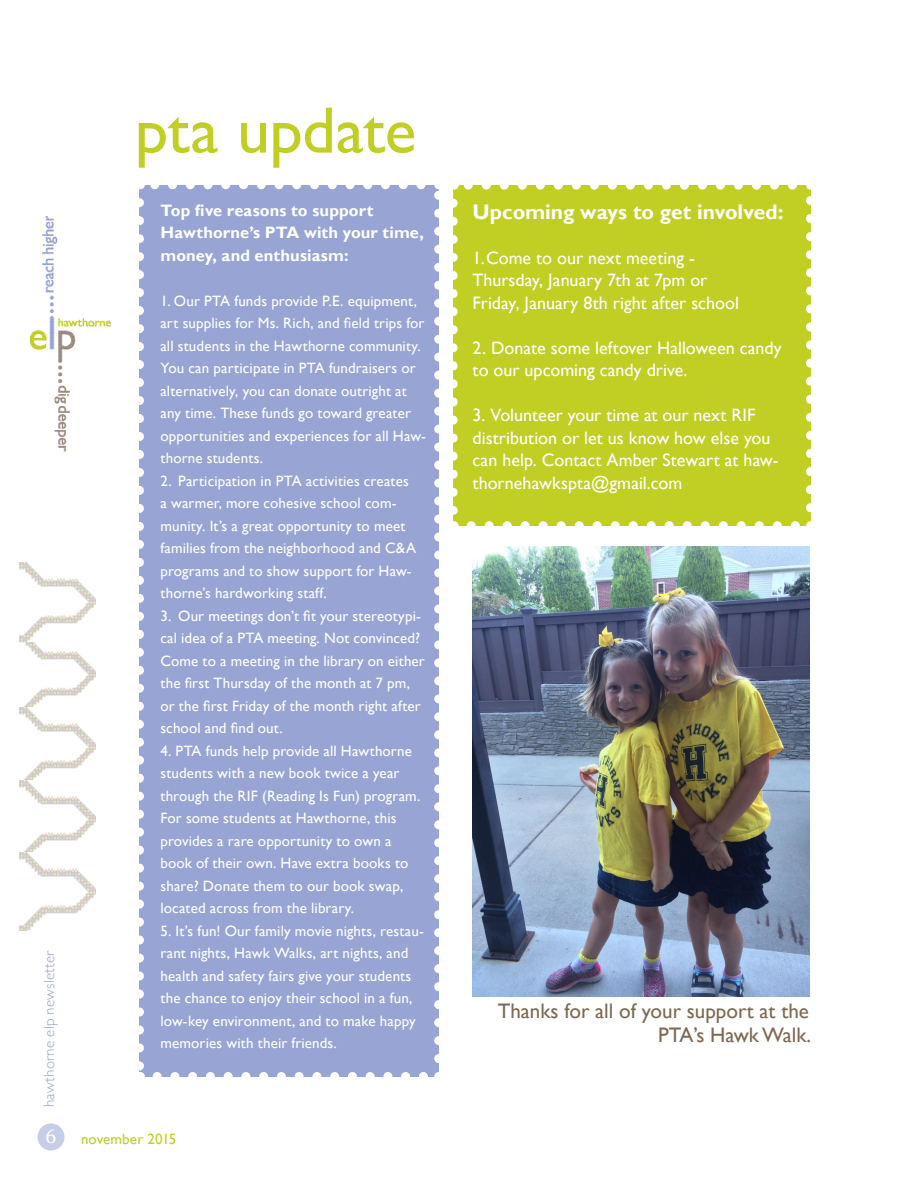
<style>
.page{position:relative;width:918px;height:1188px;background:#fff}
.page>*{position:absolute;margin:0;border:0;box-sizing:border-box;transform-origin:0 0}
.t1{font:66px "Gill Sans";letter-spacing:-.005em;color:#c1ce23}
.t2{font:21px/24px "Gill Sans";color:#7c6954;text-align:right}
.t3{font:700 21px "Gill Sans";color:#fff}
.t4{font:19.5px "Georgia";color:#fff}
.t5{font:18px/22.5px "Gill Sans";color:#fff}
.t6{font:700 16.5px/22.5px "Gill Sans";letter-spacing:.005em;color:#fff}
.t7{font:15px/22.5px "Gill Sans";letter-spacing:.01em;color:#fff}
.t8{font:300 15px "Gill Sans";letter-spacing:.01em;color:#98a4d3}
.t9{font:15px "Gill Sans";letter-spacing:.01em;color:#c1ce23}
</style>
<div class="page">
<img style="left:30px;top:216px;width:81px;height:236px">
<div style="left:38px;top:1124px;width:26px;height:26px;background:#c7cde7;border-radius:50%"></div>
<img style="left:20px;top:641px;width:76px;height:67px">
<img style="left:20px;top:708px;width:76px;height:72px">
<img style="left:20px;top:780px;width:76px;height:73px">
<img style="left:20px;top:853px;width:76px;height:78px">
<img style="left:20px;top:563px;width:76px;height:78px">
<div style="left:140px;top:185px;width:299px;height:891px;background:#98a4d3"></div>
<svg style="left:157px;top:1072px;width:273px;height:5px"></svg>
<svg style="left:150px;top:185px;width:271px;height:4px"></svg>
<svg style="left:139px;top:203px;width:5px;height:873px"></svg>
<svg style="left:434px;top:185px;width:5px;height:874px"></svg>
<div style="left:453px;top:185px;width:357px;height:341px;background:#c1ce23"></div>
<svg style="left:471px;top:521px;width:329px;height:5px"></svg>
<svg style="left:463px;top:185px;width:330px;height:5px"></svg>
<svg style="left:453px;top:203px;width:5px;height:323px"></svg>
<svg style="left:806px;top:185px;width:5px;height:323px"></svg>
<img style="left:472px;top:546px;width:338px;height:450px">
<h1 class="t1" style="left:135px;top:91px;width:283px">pta update</h1>
<p class="t6" style="left:160px;top:200px;width:265px">Top five reasons to support<br>Hawthorne’s PTA with your time, money, and enthusiasm:</p>
<p class="t7" style="left:160px;top:290px;width:267px">1. Our PTA funds provide P.E. equipment, art supplies for Ms. Rich, and field trips for all students in the Hawthorne community.<br>You can participate in PTA fundraisers or alternatively, you can donate outright at any time. These funds go toward greater opportunities and experiences for all Haw&shy;thorne students.</p>
<p class="t7" style="left:160px;top:470px;width:257px">2. Participation in PTA activities creates a warmer, more cohesive school com&shy;munity. It’s a great opportunity to meet families from the neighborhood and C&amp;A programs and to show support for Haw&shy;thorne’s hardworking staff.</p>
<p class="t7" style="left:160px;top:605px;width:266px">3. Our meetings don’t fit your stereotypi&shy;cal idea of a PTA meeting. Not convinced?<br>Come to a meeting in the library on either the first Thursday of the month at 7 pm, or the first Friday of the month right after school and find out.</p>
<p class="t7" style="left:160px;top:740px;width:261px">4. PTA funds help provide all Hawthorne students with a new book twice a year through the RIF (Reading Is Fun) program.<br>For some students at Hawthorne, this provides a rare opportunity to own a book of their own. Have extra books to share? Donate them to our book swap, located across from the library.</p>
<p class="t7" style="left:160px;top:920px;width:265px">5. It’s fun! Our family movie nights, restau&shy;rant nights, Hawk Walks, art nights, and health and safety fairs give your students the chance to enjoy their school in a fun, low-key environment, and to make happy memories with their friends.</p>
<p class="t8" style="left:37px;top:1107px;width:158px;rotate:-90deg">hawthorne elp newsletter</p>
<h3 class="t4" style="left:45px;top:1125px;width:13px">6</h3>
<p class="t9" style="left:81px;top:1130px;width:97px">november 2015</p>
<h2 class="t3" style="left:473px;top:199px;width:312px">Upcoming ways to get involved:</h2>
<p class="t5" style="left:473px;top:247px;width:268px">1.Come to our next meeting -<br>Thursday, January 7th at 7pm or<br>Friday, January 8th right after school</p>
<p class="t5" style="left:473px;top:337px;width:311px">2. Donate some leftover Halloween candy to our upcoming candy drive.</p>
<p class="t5" style="left:473px;top:404px;width:308px">3. Volunteer your time at our next RIF distribution or let us know how else you can help. Contact Amber Stewart at haw&shy;thornehawkspta@gmail.com</p>
<h2 class="t2" style="left:498px;top:999px;width:315px">Thanks for all of your support at the<br>PTA’s Hawk Walk.</h2>
</div>
